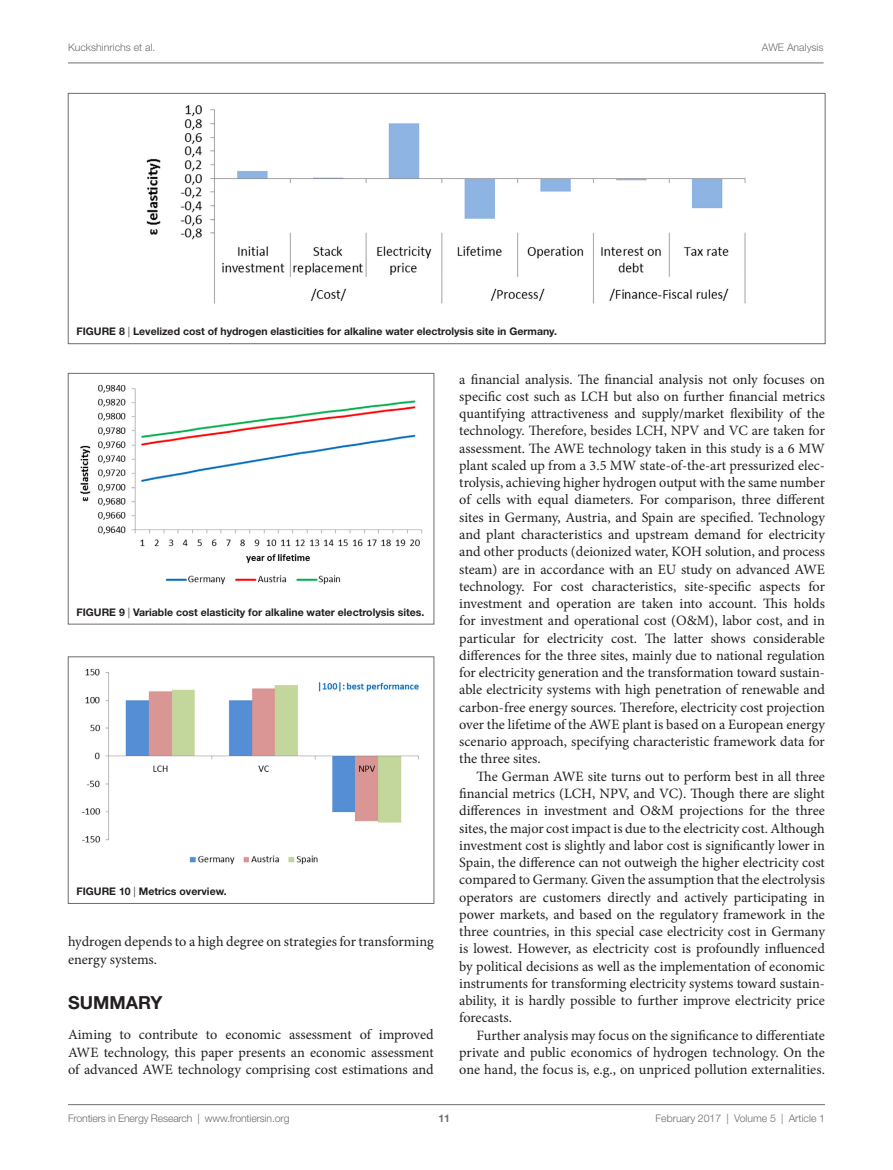
<style>
.page{position:relative;width:893px;height:1170px;background:#fff}
.page>*{position:absolute;margin:0;border:0;box-sizing:border-box;transform-origin:0 0}
.t1{font:700 18px "Helvetica Neue LT Std";color:#231f20}
.t2{font:14.25px/17.2px "Minion Pro";color:#231f20;text-align:justify}
.t3{font:700 10.5px "Helvetica Neue LT Std";color:#231f20}
.t4{font:300 10.5px "Helvetica Neue LT Std";color:#6c6d70}
.t5{font:700 10.5px "Helvetica Neue LT Std";color:#6c6d70}
.s1{font-weight:300}
</style>
<div class="page">
<img style="left:82px;top:668px;width:337px;height:196px">
<div style="left:68px;top:656px;width:366px;height:247px;border:1px solid #6c6d70"></div>
<img style="left:80px;top:384px;width:343px;height:201px">
<div style="left:68px;top:373px;width:366px;height:251px;border:1px solid #6c6d70"></div>
<img style="left:146px;top:105px;width:600px;height:199px">
<div style="left:68px;top:93px;width:757px;height:251px;border:1px solid #6c6d70"></div>
<hr style="left:68px;top:1104px;width:757px;height:1px;background:#6c6d70">
<hr style="left:68px;top:63px;width:755px;height:1px;background:#6c6d70">
<p class="t4" style="left:68px;top:41px;width:89px">Kuckshinrichs et al.</p>
<p class="t4" style="left:762px;top:41px;width:63px">AWE Analysis</p>
<p class="t3" style="left:77px;top:325px;width:482px">Figure 8 <span class="s1">|</span> Levelized cost of hydrogen elasticities for alkaline water electrolysis site in Germany.</p>
<p class="t3" style="left:77px;top:605px;width:349px">Figure 9 <span class="s1">|</span> Variable cost elasticity for alkaline water electrolysis sites.</p>
<p class="t3" style="left:77px;top:884px;width:151px">Figure 10 <span class="s1">|</span> Metrics overview.</p>
<p class="t2" style="left:68px;top:933px;width:367px">hydrogen depends to a high degree on strategies for transforming energy systems.</p>
<p class="t1" style="left:68px;top:991px;width:96px">SUMMARY</p>
<p class="t2" style="left:68px;top:1026px;width:367px">Aiming to contribute to economic assessment of improved AWE technology, this paper presents an economic assessment of advanced AWE technology comprising cost estimations and</p>
<p class="t2" style="left:459px;top:370px;width:367px">a financial analysis. The financial analysis not only focuses on specific cost such as LCH but also on further financial metrics quantifying attractiveness and supply/market flexibility of the technology. Therefore, besides LCH, NPV and VC are taken for assessment. The AWE technology taken in this study is a 6 MW plant scaled up from a 3.5 MW state-of-the-art pressurized elec&shy;trolysis, achieving higher hydrogen output with the same number of cells with equal diameters. For comparison, three different sites in Germany, Austria, and Spain are specified. Technology and plant characteristics and upstream demand for electricity and other products (deionized water, KOH solution, and process steam) are in accordance with an EU study on advanced AWE technology. For cost characteristics, site-specific aspects for investment and operation are taken into account. This holds for investment and operational cost (O&amp;M), labor cost, and in particular for electricity cost. The latter shows considerable differences for the three sites, mainly due to national regulation for electricity generation and the transformation toward sustain&shy;able electricity systems with high penetration of renewable and carbon-free energy sources. Therefore, electricity cost projection over the lifetime of the AWE plant is based on a European energy scenario approach, specifying characteristic framework data for the three sites.</p>
<p class="t2" style="left:459px;top:767px;width:367px;text-indent:17px">The German AWE site turns out to perform best in all three financial metrics (LCH, NPV, and VC). Though there are slight differences in investment and O&amp;M projections for the three sites, the major cost impact is due to the electricity cost. Although investment cost is slightly and labor cost is significantly lower in Spain, the difference can not outweigh the higher electricity cost compared to Germany. Given the assumption that the electrolysis operators are customers directly and actively participating in power markets, and based on the regulatory framework in the three countries, in this special case electricity cost in Germany is lowest. However, as electricity cost is profoundly influenced by political decisions as well as the implementation of economic instruments for transforming electricity systems toward sustain&shy;ability, it is hardly possible to further improve electricity price forecasts.</p>
<p class="t2" style="left:459px;top:1026px;width:367px;text-indent:17px">Further analysis may focus on the significance to differentiate private and public economics of hydrogen technology. On the one hand, the focus is, e.g., on unpriced pollution externalities.</p>
<p class="t4" style="left:68px;top:1111px;width:223px">Frontiers in Energy Research | www.frontiersin.org</p>
<p class="t4" style="left:656px;top:1111px;width:171px">February 2017 | Volume 5 | Article 1</p>
<p class="t5" style="left:439px;top:1111px;width:13px">11</p>
</div>
